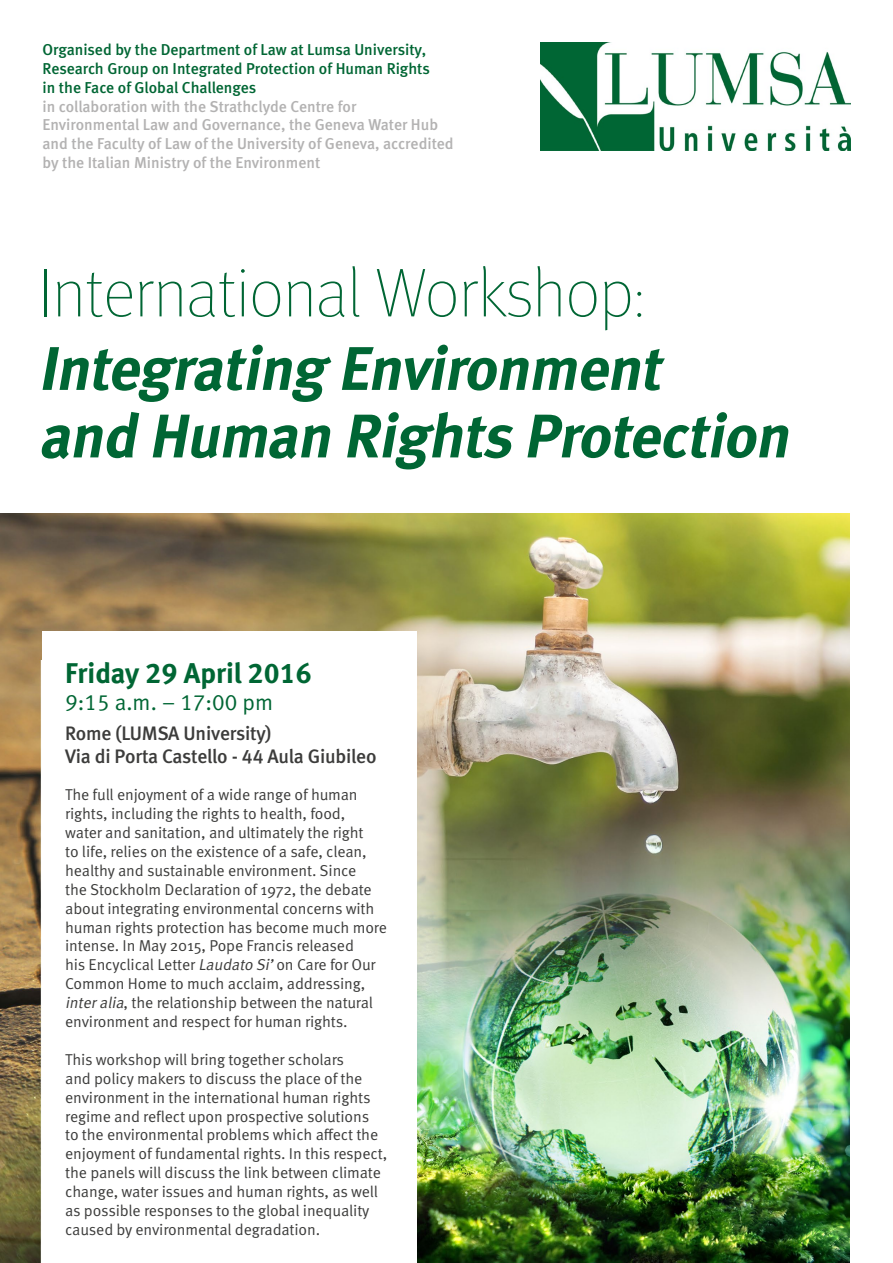
<style>
.page{position:relative;width:893px;height:1263px;background:#fff}
.page>*{position:absolute;margin:0;border:0;box-sizing:border-box;transform-origin:0 0}
.Cover_Heading{font:100 69px "Meta OT";letter-spacing:-.01em;color:#006634}
.Cover_Heading-2{font:italic 61.5px "Meta Bold LF";color:#006634}
.t1{font:28.5px "Meta Bold LF";color:#006634}
.t2{font:22.5px "Meta Normal LF";color:#006634}
.t3{font:19.5px "Meta Medium LF";letter-spacing:-.015em;color:#3c3c3b}
.t4{font:15.75px/18.9px "Meta OT Norm";letter-spacing:-.01em;color:#3c3c3b}
.t5{font:15.75px "Meta Medium LF";color:#b3b2b2}
.t6{font:15.75px "Meta Medium LF";color:#006634}
.s1{font-style:italic}
</style>
<div class="page">
<img style="left:0;top:513px;width:849px;height:750px">
<div style="left:43px;top:631px;width:374px;height:632px;background:#fff"></div>
<img style="left:540px;top:43px;width:310px;height:107px">
<p class="t6" style="left:43px;top:40px;width:385px">Organised by the Department of Law at Lumsa University,</p>
<p class="t6" style="left:43px;top:59px;width:389px">Research Group on Integrated Protection of Human Rights</p>
<p class="t6" style="left:43px;top:78px;width:215px">in the Face of Global Challenges</p>
<p class="t5" style="left:43px;top:97px;width:315px">in collaboration with the Strathclyde Centre for</p>
<p class="t5" style="left:43px;top:116px;width:397px">Environmental Law and Governance, the Geneva Water Hub</p>
<p class="t5" style="left:43px;top:135px;width:413px">and the Faculty of Law of the University of Geneva, accredited</p>
<p class="t5" style="left:43px;top:154px;width:279px">by the Italian Ministry of the Environment</p>
<p class="Cover_Heading" style="left:38px;top:254px;width:608px">International Workshop:</p>
<p class="Cover_Heading-2" style="left:38px;top:332px;width:636px">Integrating Environment</p>
<p class="Cover_Heading-2" style="left:38px;top:399px;width:764px">and Human Rights Protection</p>
<p class="t1" style="left:65px;top:656px;width:248px">Friday 29 April 2016</p>
<p class="t2" style="left:65px;top:689px;width:209px">9:15 a.m. – 17:00 pm</p>
<p class="t3" style="left:65px;top:722px;width:208px">Rome (LUMSA University)</p>
<p class="t3" style="left:65px;top:745px;width:313px">Via di Porta Castello - 44 Aula Giubileo</p>
<p class="t4" style="left:65px;top:785px;width:323px">The full enjoyment of a wide range of human rights, including the rights to health, food,<br>water and sanitation, and ultimately the right<br>to life, relies on the existence of a safe, clean, healthy and sustainable environment. Since<br>the Stockholm Declaration of 1972, the debate about integrating environmental concerns with human rights protection has become much more intense. In May 2015, Pope Francis released<br>his Encyclical Letter <span class="s1">Laudato Si’</span>on Care for Our Common Home to much acclaim, addressing, <span class="s1">interalia</span>, the relationship between the natural environment and respect for human rights.</p>
<p class="t4" style="left:65px;top:1050px;width:324px">This workshop will bring together scholars<br>and policy makers to discuss the place of the environment in the international human rights regime and reflect upon prospective solutions<br>to the environmental problems which affect the enjoyment of fundamental rights. In this respect, the panels will discuss the link between climate change, water issues and human rights, as well as possible responses to the global inequality caused by environmental degradation.</p>
</div>
